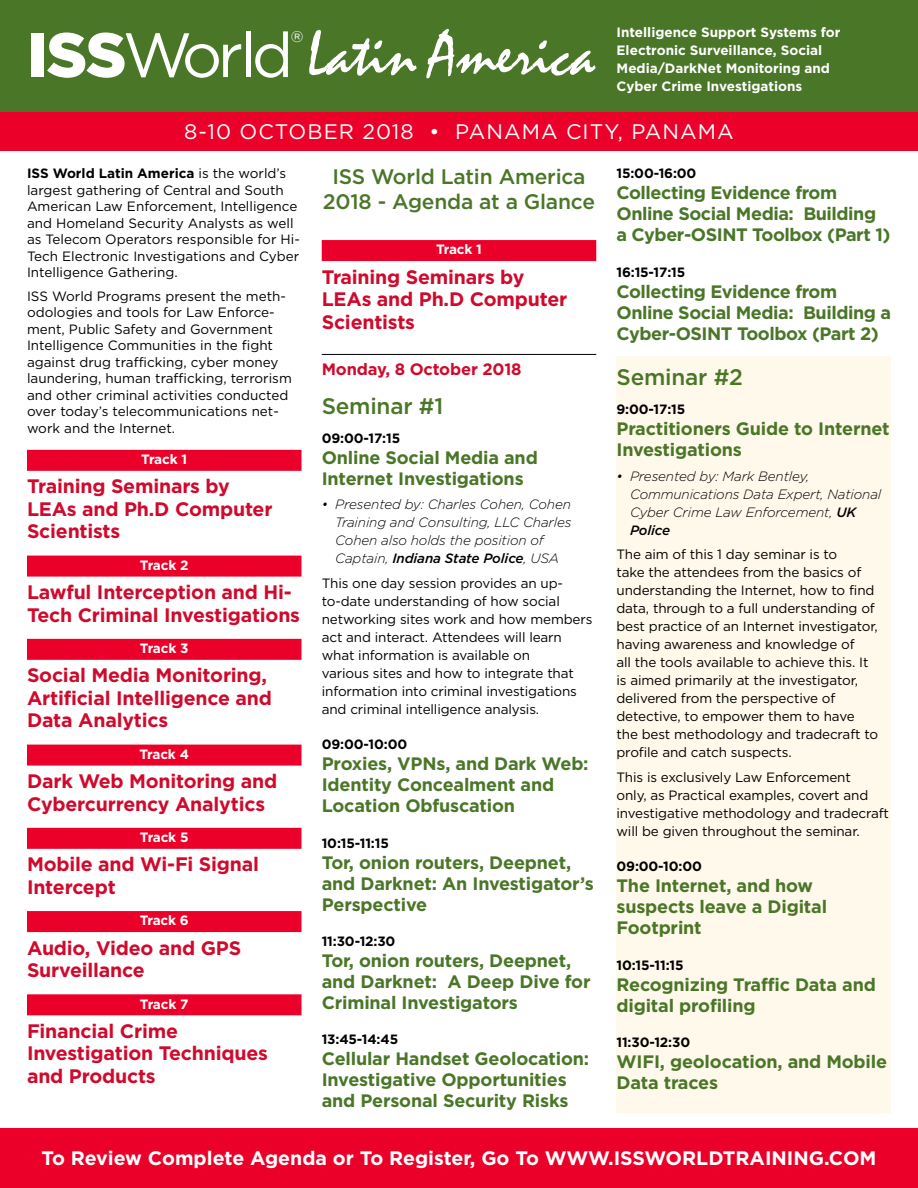
<style>
.page{position:relative;width:918px;height:1188px;background:#fff}
.page>*{position:absolute;margin:0;border:0;box-sizing:border-box;transform-origin:0 0}
.t1{font:64.2px "Mistral";color:#fff}
.t2{font:500 22.5px "Gotham";letter-spacing:-.01em;color:#4a7628}
.t3{font:500 21px/25.5px "Gotham";letter-spacing:-.01em;color:#4a7628;text-align:center}
.t4{font:21px "Gotham";letter-spacing:.05em;color:#fff}
.t5{font:700 19.5px/22.5px "Gotham";letter-spacing:-.01em;color:#d00a2c}
.t6{font:700 19.5px "Gotham";color:#fff}
.t7{font:700 18px/21px "Gotham";letter-spacing:-.01em;color:#4a7628}
.t8{font:700 16.5px "Gotham";letter-spacing:-.01em;color:#d00a2c}
.t9{font:15.3px "Gotham";color:#fff}
.t10{font:13.5px/18px "Gotham";letter-spacing:-.01em;color:#000}
.t11{font:italic 300 13.5px/18px "Gotham";letter-spacing:-.01em;color:#000}
.t12{font:700 13.5px/18px "Gotham";color:#fff}
.t13{font:700 13.5px "Gotham";letter-spacing:-.01em;color:#000}
.s1{font-family:"Gotham";font-weight:900;font-size:62.55px}
.s2{font-family:"Gotham";font-size:62.55px}
.s3{font-size:64.65px}
.s4{font-weight:700}
.s5{font-weight:500}
</style>
<div class="page">
<div style="left:617px;top:356px;width:274px;height:757px;background:#fff9eb"></div>
<div style="left:0;top:1129px;width:918px;height:59px;background:#eb0029"></div>
<div style="left:27px;top:450px;width:275px;height:21px;background:#eb0029"></div>
<div style="left:27px;top:556px;width:275px;height:21px;background:#eb0029"></div>
<div style="left:27px;top:639px;width:275px;height:21px;background:#eb0029"></div>
<div style="left:27px;top:745px;width:275px;height:21px;background:#eb0029"></div>
<div style="left:27px;top:828px;width:275px;height:21px;background:#eb0029"></div>
<div style="left:27px;top:911px;width:275px;height:21px;background:#eb0029"></div>
<div style="left:27px;top:994px;width:275px;height:21px;background:#eb0029"></div>
<div style="left:322px;top:240px;width:274px;height:21px;background:#eb0029"></div>
<hr style="left:322px;top:354px;width:274px;height:1px;background:#000">
<div style="left:0;top:0;width:918px;height:133px;background:#4a7628"></div>
<div style="left:0;top:112px;width:918px;height:39px;background:#eb0029"></div>
<p class="t12" style="left:617px;top:23px;width:225px">Intelligence Support Systems for<br>Electronic Surveillance, Social<br>Media/DarkNet Monitoring and<br>Cyber Crime Investigations</p>
<h3 class="t4" style="left:184px;top:119px;width:551px">8-10 OCTOBER 2018 • panama city, panama</h3>
<h1 class="t1" style="left:28px;top:18px;width:569px"><span class="s1">ISS</span><span class="s2">World</span> Latin Ameri<span class="s3">ca</span></h1>
<p class="t9" style="left:291px;top:28px;width:14px">®</p>
<p class="t10" style="left:27px;top:165px;width:274px;line-height:16.5px"><span class="s4">ISS World Latin America</span> is the world’s largest gathering of Central and South American Law Enforcement, I ntelligence and Homeland Security Analysts as well as Telecom Operators responsible for Hi-Tech Electronic I nvestigations and Cyber I ntelligence Gathering.</p>
<p class="t10" style="left:27px;top:287px;width:266px;line-height:16.5px">ISS World Programs present the meth&shy;odologies and tools for Law Enforce&shy;ment, Public Safety and Government<br>I ntelligence Communities in the fight against drug trafficking, cyber money laundering, human trafficking, terrorism and other criminal activities conducted over today’s telecommunications net&shy;work and the I nternet.</p>
<p class="t12" style="left:141px;top:450px;width:47px">Track 1</p>
<h3 class="t5" style="left:27px;top:475px;width:247px">Training Seminars by<br>LEAs and Ph.D Computer<br>Scientists</h3>
<p class="t12" style="left:140px;top:556px;width:50px">Track 2</p>
<h3 class="t5" style="left:27px;top:580px;width:275px">Lawful Interception and Hi-<br>Tech Criminal Investigations</h3>
<p class="t12" style="left:140px;top:639px;width:50px">Track 3</p>
<h3 class="t5" style="left:27px;top:664px;width:246px">Social Media Monitoring,<br>Artificial Intelligence and<br>Data Analytics</h3>
<p class="t12" style="left:140px;top:745px;width:51px">Track 4</p>
<h3 class="t5" style="left:27px;top:769px;width:252px">Dark Web Monitoring and<br>Cybercurrency Analytics</h3>
<p class="t12" style="left:140px;top:828px;width:50px">Track 5</p>
<h3 class="t5" style="left:27px;top:853px;width:234px">Mobile and Wi-Fi Signal<br>Intercept</h3>
<p class="t12" style="left:140px;top:911px;width:51px">Track 6</p>
<h3 class="t5" style="left:27px;top:936px;width:216px">Audio, Video and GPS<br>Surveillance</h3>
<p class="t12" style="left:140px;top:994px;width:50px">Track 7</p>
<h3 class="t5" style="left:27px;top:1019px;width:242px">Financial Crime<br>Investigation Techniques and Products</h3>
<h3 class="t3" style="left:323px;top:163px;width:274px">ISS World Latin America<br>2018 - Agenda at a Glance</h3>
<p class="t12" style="left:436px;top:240px;width:47px">Track 1</p>
<h3 class="t5" style="left:322px;top:265px;width:247px">Training Seminars by<br>LEAs and Ph.D Computer<br>Scientists</h3>
<p class="t8" style="left:322px;top:360px;width:201px">Monday, 8 October 2018</p>
<h2 class="t2" style="left:322px;top:393px;width:123px">Seminar #1</h2>
<p class="t13" style="left:322px;top:430px;width:80px">09:00-17:15</p>
<h3 class="t7" style="left:322px;top:446px;width:218px">Online Social Media and<br>Internet Investigations</h3>
<p class="t11" style="left:335px;top:496px;width:238px;text-indent:-14px">• Presented by: Charles Cohen, Cohen Training and Consulting, LLC Charles Cohen also holds the position of Captain, <span class="s5">Indiana State Police</span>, USA</p>
<p class="t10" style="left:322px;top:574px;width:272px">This one day session provides an up&shy;to-date understanding of how social networking sites work and how members act and interact. Attendees will learn what information is available on<br>various sites and how to integrate that information into criminal investigations and criminal intelligence analysis.</p>
<p class="t13" style="left:322px;top:737px;width:87px">09:00-10:00</p>
<h3 class="t7" style="left:322px;top:753px;width:268px">Proxies, VPNs, and Dark Web:<br>Identity Concealment and<br>Location Obfuscation</h3>
<p class="t13" style="left:322px;top:835px;width:69px">10:15-11:15</p>
<h3 class="t7" style="left:322px;top:851px;width:274px">Tor, onion routers, Deepnet, and Darknet: An Investigator’s<br>Perspective</h3>
<p class="t13" style="left:322px;top:933px;width:75px">11:30-12:30</p>
<h3 class="t7" style="left:322px;top:949px;width:270px">Tor, onion routers, Deepnet, and Darknet: A Deep Dive for<br>Criminal Investigators</h3>
<p class="t13" style="left:322px;top:1031px;width:78px">13:45-14:45</p>
<h3 class="t7" style="left:322px;top:1048px;width:269px">Cellular Handset Geolocation:<br>Investigative Opportunities and Personal Security Risks</h3>
<p class="t13" style="left:616px;top:166px;width:82px">15:00-16:00</p>
<h3 class="t7" style="left:616px;top:182px;width:276px">Collecting Evidence from<br>Online Social Media: Building a Cyber-OSINT Toolbox (Part 1)</h3>
<p class="t13" style="left:616px;top:264px;width:70px">16:15-17:15</p>
<h3 class="t7" style="left:616px;top:280px;width:276px">Collecting Evidence from<br>Online Social Media: Building a<br>Cyber-OSINT Toolbox (Part 2)</h3>
<h2 class="t2" style="left:616px;top:365px;width:128px">Seminar #2</h2>
<p class="t13" style="left:616px;top:401px;width:70px">9:00-17:15</p>
<h3 class="t7" style="left:616px;top:418px;width:275px">Practitioners Guide to Internet<br>Investigations</h3>
<p class="t11" style="left:630px;top:467px;width:253px;text-indent:-14px">• Presented by: Mark Bentley,<br>Communications Data Expert, National<br>Cyber Crime Law Enforcement, <span class="s5">UK<br>Police</span></p>
<p class="t10" style="left:616px;top:545px;width:263px">The aim of this 1 day seminar is to<br>take the attendees from the basics of understanding the I nternet, how to find data, through to a full understanding of best practice of an I nternet investigator, having awareness and knowledge of<br>all the tools available to achieve this. It is aimed primarily at the investigator, delivered from the perspective of detective, to empower them to have the best methodology and tradecraft to profile and catch suspects.</p>
<p class="t10" style="left:616px;top:768px;width:274px">This is exclusively Law Enforcement<br>only, as Practical examples, covert and investigative methodology and tradecraft will be given throughout the seminar.</p>
<p class="t13" style="left:616px;top:859px;width:87px">09:00-10:00</p>
<h3 class="t7" style="left:616px;top:875px;width:212px">The Internet, and how suspects leave a Digital<br>Footprint</h3>
<p class="t13" style="left:616px;top:957px;width:69px">10:15-11:15</p>
<h3 class="t7" style="left:616px;top:973px;width:261px">Recognizing Traffic Data and digital profiling</h3>
<p class="t13" style="left:616px;top:1034px;width:75px">11:30-12:30</p>
<h3 class="t7" style="left:616px;top:1051px;width:272px">WIFI, geolocation, and Mobile<br>Data traces</h3>
<h3 class="t6" style="left:41px;top:1147px;width:837px">To Review Complete Agenda or To Register, Go To WWW.ISSWORLDTRAINING.COM</h3>
</div>
